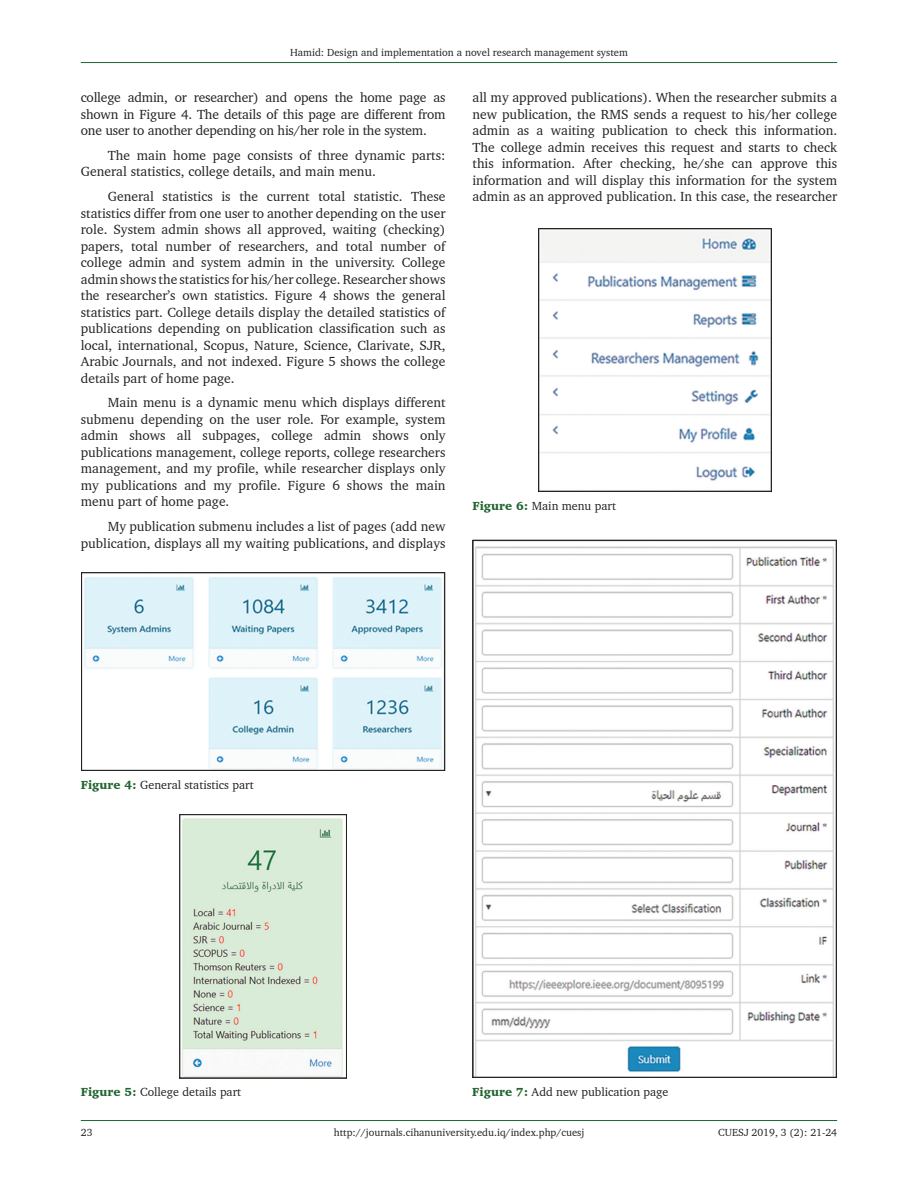
<style>
.page{position:relative;width:918px;height:1188px;background:#fff}
.page>*{position:absolute;margin:0;border:0;box-sizing:border-box;transform-origin:0 0}
.TX{font:13.5px/16.5px "Charter BT";color:#231f20;text-align:justify}
.FGC{font:12px "Charter BT";color:#231f20}
.RF{font:10.5px "Charter BT";color:#231f20}
.s1{font-weight:900;color:#236531}
</style>
<div class="page">
<hr style="left:81px;top:62px;width:756px;height:1px;background:#236531">
<hr style="left:81px;top:1120px;width:756px;height:1px;background:#236531">
<img style="left:84px;top:577px;width:358px;height:192px">
<div style="left:81px;top:573px;width:364px;height:198px;border:1px solid #231f20"></div>
<img style="left:182px;top:818px;width:161px;height:258px">
<div style="left:180px;top:815px;width:167px;height:263px;border:1px solid #231f20"></div>
<img style="left:538px;top:228px;width:233px;height:264px">
<img style="left:475px;top:546px;width:359px;height:529px">
<p class="RF" style="left:290px;top:46px;width:339px">Hamid: Design and implementation a novel research management system</p>
<p class="TX" style="left:81px;top:89px;width:366px">college admin, or researcher) and opens the home page as shown in Figure 4. The details of this page are different from one user to another depending on his/her role in the system.</p>
<p class="TX" style="left:81px;top:147px;width:366px;text-indent:27px">The main home page consists of three dynamic parts:<br>General statistics, college details, and main menu.</p>
<p class="TX" style="left:81px;top:188px;width:366px;text-indent:27px">General statistics is the current total statistic. These statistics differ from one user to another depending on the user role. System admin shows all approved, waiting (checking) papers, total number of researchers, and total number of college admin and system admin in the university. College admin shows the statistics for his/her college. Researcher shows the researcher’s own statistics. Figure 4 shows the general statistics part. College details display the detailed statistics of publications depending on publication classification such as local, international, Scopus, Nature, Science, Clarivate, SJR, Arabic Journals, and not indexed. Figure 5 shows the college details part of home page.</p>
<p class="TX" style="left:81px;top:394px;width:366px;text-indent:27px">Main menu is a dynamic menu which displays different submenu depending on the user role. For example, system admin shows all subpages, college admin shows only publications management, college reports, college researchers management, and my profile, while researcher displays only my publications and my profile. Figure 6 shows the main menu part of home page.</p>
<p class="TX" style="left:81px;top:518px;width:366px;text-align:right">My publication submenu includes a list of pages (add new publication, displays all my waiting publications, and displays</p>
<p class="TX" style="left:472px;top:89px;width:366px">all my approved publications). When the researcher submits a new publication, the RMS sends a request to his/her college admin as a waiting publication to check this information.<br>The college admin receives this request and starts to check this information. After checking, he/she can approve this information and will display this information for the system admin as an approved publication. In this case, the researcher</p>
<p class="FGC" style="left:472px;top:498px;width:145px"><span class="s1">Figure 6:</span> Main menu part</p>
<p class="FGC" style="left:81px;top:777px;width:174px"><span class="s1">Figure 4:</span> General statistics part</p>
<p class="FGC" style="left:81px;top:1085px;width:162px"><span class="s1">Figure 5:</span> College details part</p>
<p class="FGC" style="left:472px;top:1084px;width:198px"><span class="s1">Figure 7:</span> Add new publication page</p>
<p class="RF" style="left:81px;top:1126px;width:13px">23</p>
<p class="RF" style="left:334px;top:1126px;width:252px">http://journals.cihanuniversity.edu.iq/index.php/cuesj</p>
<p class="RF" style="left:718px;top:1126px;width:120px">CUESJ 2019, 3 (2): 21-24</p>
</div>
